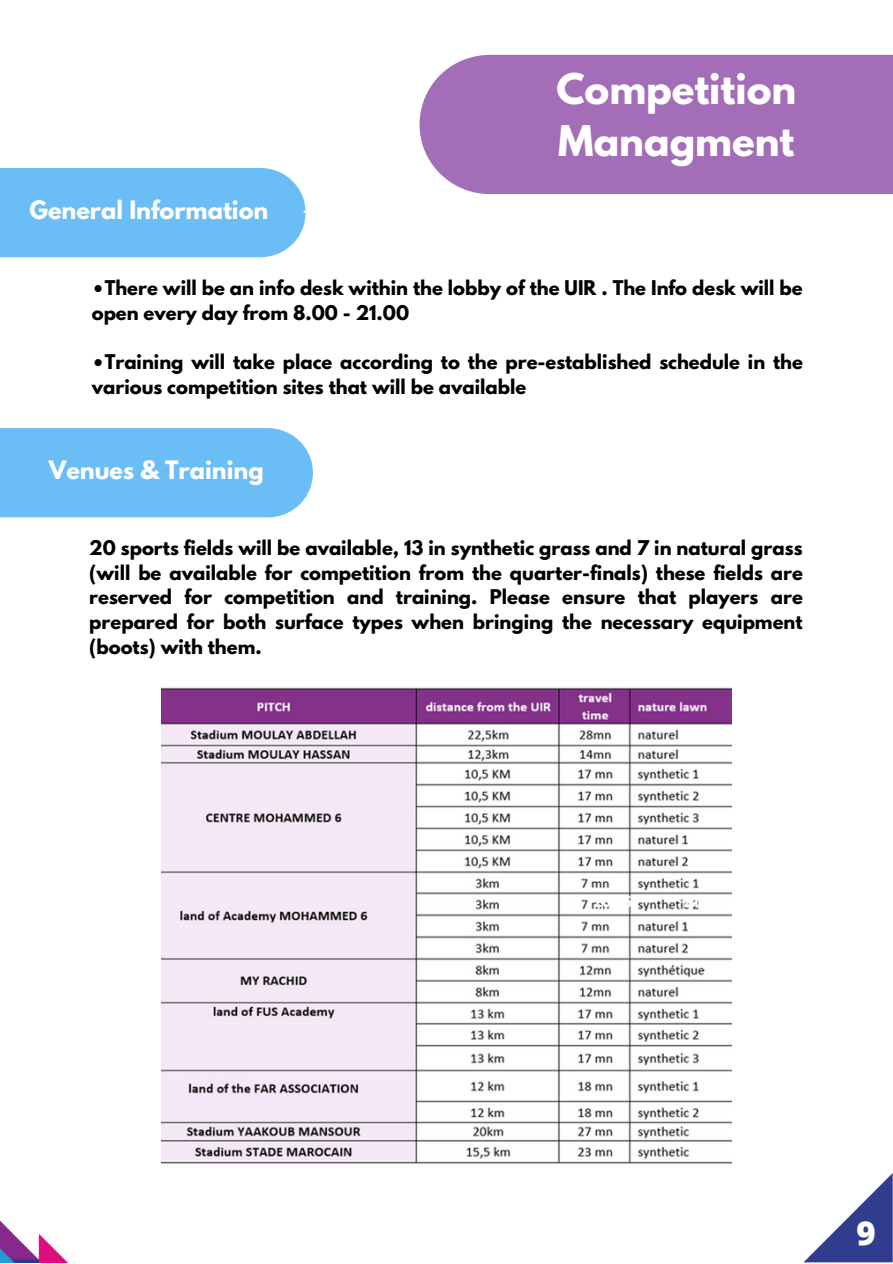
<style>
.page{position:relative;width:893px;height:1264px;background:#fff}
.page>*{position:absolute;margin:0;border:0;box-sizing:border-box;transform-origin:0 0}
.t1{font:700 37.5px/51.8px "League Spartan";color:#fff}
.t2{font:800 33px "Open Sans";color:#fff}
.t3{font:700 22.5px "League Spartan";color:#fff}
.t4{font:700 18px/24.8px "League Spartan";color:#000}
.t5{font:700 15px "Open Sans";color:#fff}
</style>
<div class="page">
<svg style="left:804px;top:1174px;width:88px;height:88px"></svg>
<div style="left:419px;top:55px;width:473px;height:139px;background:#a36db8"></div>
<div style="left:0;top:168px;width:305px;height:89px;background:#6abdf5"></div>
<img style="left:0;top:1220px;width:68px;height:42px">
<div style="left:0;top:428px;width:313px;height:89px;background:#6abdf5"></div>
<img style="left:161px;top:687px;width:570px;height:477px">
<p class="t3" style="left:29px;top:198px;width:240px">General Information</p>
<p class="t1" style="left:556px;top:68px;width:241px">Competition<br>Managment</p>
<p class="t4" style="left:92px;top:277px;width:712px">•There will be an info desk within the lobby of the UIR . The Info desk will be open every day from 8.00 - 21.00</p>
<p class="t4" style="left:92px;top:352px;width:712px">•Training will take place according to the pre-established schedule in the various competition sites that will be available</p>
<p class="t3" style="left:49px;top:458px;width:216px">Venues &amp; Training</p>
<p class="t4" style="left:89px;top:537px;width:715px;text-align:justify">20 sports fields will be available, 13 in synthetic grass and 7 in natural grass (will be available for competition from the quarter-finals) these fields are reserved for competition and training. Please ensure that players are prepared for both surface types when bringing the necessary equipment (boots) with them.</p>
<p class="t5" style="left:593px;top:891px;width:40px">20.05</p>
<p class="t2" style="left:856px;top:1209px;width:21px">9</p>
</div>
